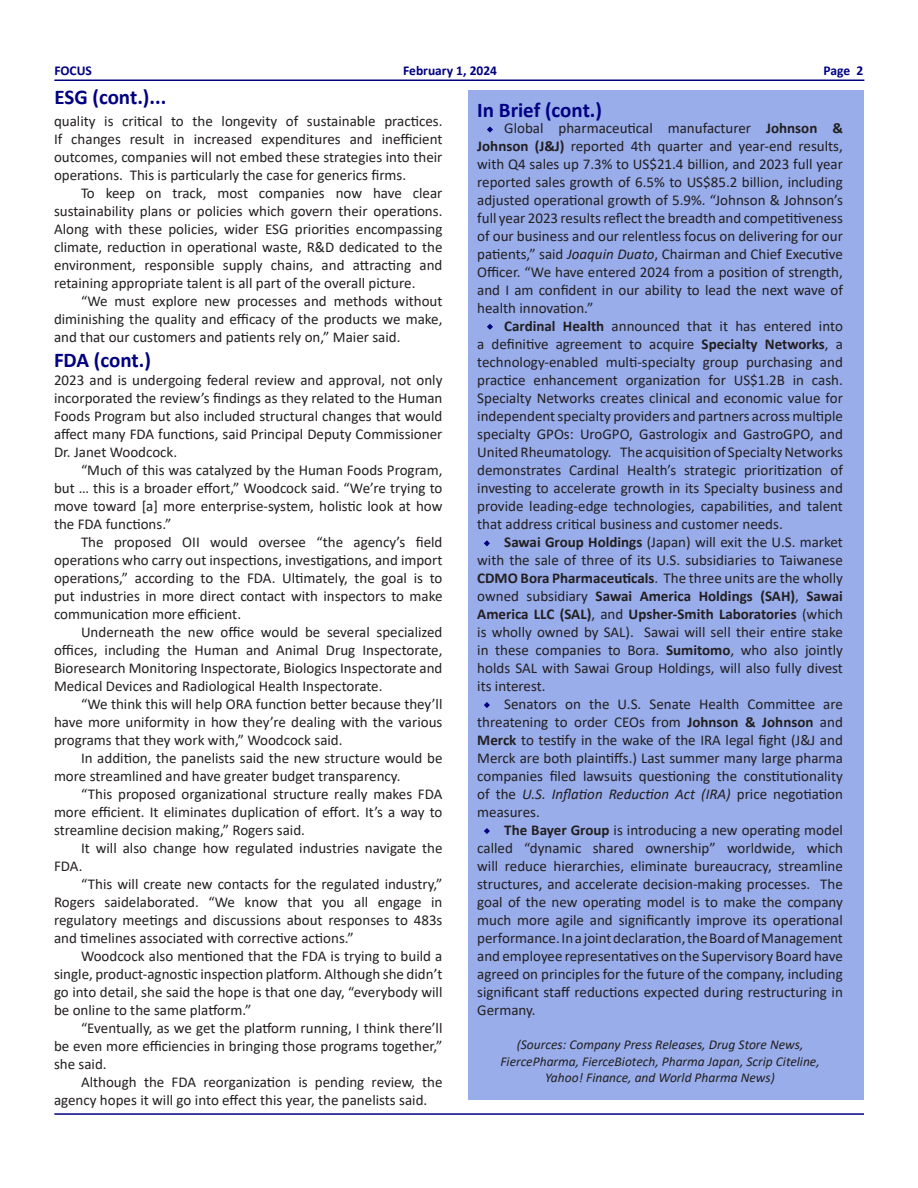
<style>
.page{position:relative;width:918px;height:1188px;background:#fff}
.page>*{position:absolute;margin:0;border:0;box-sizing:border-box;transform-origin:0 0}
.t1{font:700 21px "Calibri";color:#000080}
.t2{font:700 21px "Calibri";letter-spacing:-.005em;color:#000082}
.t3{font:15px/18px "Calibri";color:#231f20;text-align:justify}
.t4{font:italic 13.5px/16.2px "Calibri";color:#231f20;text-align:center}
.t5{font:700 13.5px "Calibri";color:#000082}
.s1{font-weight:700}
.s2{font-style:italic}
.s3{color:#000082}
</style>
<div class="page">
<div style="left:468px;top:91px;width:396px;height:1009px;background:#99adeb"></div>
<svg style="left:484px;top:702px;width:6px;height:6px"></svg>
<svg style="left:484px;top:828px;width:6px;height:6px"></svg>
<hr style="left:54px;top:80px;width:810px;height:1px;background:#000080">
<hr style="left:54px;top:1113px;width:810px;height:2px;background:#000080">
<svg style="left:484px;top:540px;width:6px;height:7px"></svg>
<svg style="left:487px;top:126px;width:6px;height:7px"></svg>
<svg style="left:487px;top:324px;width:6px;height:6px"></svg>
<p class="t5" style="left:54px;top:61px;width:39px">FOCUS</p>
<p class="t5" style="left:403px;top:61px;width:95px">February 1, 2024</p>
<p class="t5" style="left:824px;top:61px;width:41px">Page 2</p>
<p class="t2" style="left:54px;top:82px;width:113px">ESG (cont.)...</p>
<p class="t1" style="left:477px;top:95px;width:126px">In Brief (cont.)</p>
<p class="t3" style="left:54px;top:111px;width:390px">quality is critical to the longevity of sustainable practices.<br>If changes result in increased expenditures and inefficient outcomes, companies will not embed these strategies into their operations. This is particularly the case for generics firms.</p>
<p class="t3" style="left:54px;top:183px;width:390px;text-indent:27px">To keep on track, most companies now have clear sustainability plans or policies which govern their operations.<br>Along with these policies, wider ESG priorities encompassing climate, reduction in operational waste, R&amp;D dedicated to the environment, responsible supply chains, and attracting and retaining appropriate talent is all part of the overall picture.</p>
<p class="t3" style="left:54px;top:291px;width:390px;text-indent:27px">“We must explore new processes and methods without diminishing the quality and efficacy of the products we make, and that our customers and patients rely on,” Maier said.</p>
<p class="t3" style="left:477px;top:119px;width:367px;text-indent:27px">Global pharmaceutical manufacturer <span class="s1">Johnson &amp; Johnson (J&amp;J)</span> reported 4th quarter and year-end results, with Q4 sales up 7.3% to US$21.4 billion, and 2023 full year reported sales growth of 6.5% to US$85.2 billion, including adjusted operational growth of 5.9%. “Johnson &amp; Johnson’s full year 2023 results reflect the breadth and competitiveness of our business and our relentless focus on delivering for our patients,” said <span class="s2">Joaquin Duato</span>, Chairman and Chief Executive Officer. “We have entered 2024 from a position of strength, and I am confident in our ability to lead the next wave of health innovation.”</p>
<p class="t3" style="left:477px;top:317px;width:367px;text-indent:27px"><span class="s1">Cardinal Health</span> announced that it has entered into a definitive agreement to acquire <span class="s1">Specialty Networks</span>, a technology-enabled multi-specialty group purchasing and practice enhancement organization for US$1.2B in cash.<br>Specialty Networks creates clinical and economic value for independent specialty providers and partners across multiple specialty GPOs: UroGPO, Gastrologix and GastroGPO, and United Rheumatology. The acquisition of Specialty Networks demonstrates Cardinal Health’s strategic prioritization of investing to accelerate growth in its Specialty business and provide leading-edge technologies, capabilities, and talent that address critical business and customer needs.</p>
<p class="t3" style="left:477px;top:533px;width:367px;text-indent:27px"><span class="s1">Sawai Group Holdings</span> (Japan) will exit the U.S. market with the sale of three of its U.S. subsidiaries to Taiwanese <span class="s1">CDMO Bora Pharmaceuticals</span>. The three units are the wholly owned subsidiary <span class="s1">Sawai America Holdings (SAH)</span>, <span class="s1">Sawai America LLC (SAL)</span>, and <span class="s1">Upsher-Smith Laboratories</span> (which is wholly owned by SAL). Sawai will sell their entire stake in these companies to Bora. <span class="s1">Sumitomo</span>, who also jointly holds SAL with Sawai Group Holdings, will also fully divest its interest.</p>
<p class="t3" style="left:477px;top:695px;width:367px;text-indent:27px">Senators on the U.S. Senate Health Committee are threatening to order CEOs from <span class="s1">Johnson &amp; Johnson</span> and <span class="s1">Merck</span> to testify in the wake of the IRA legal fight (J&amp;J and Merck are both plaintiffs.) Last summer many large pharma companies filed lawsuits questioning the constitutionality of the <span class="s2">U.S. Inflation Reduction Act (IRA)</span> price negotiation measures.</p>
<p class="t3" style="left:477px;top:821px;width:367px;text-indent:27px"><span class="s1">The Bayer Group</span> is introducing a new operating model called “dynamic shared ownership” worldwide, which will reduce hierarchies, eliminate bureaucracy, streamline structures, and accelerate decision-making processes. The goal of the new operating model is to make the company much more agile and significantly improve its operational performance. In a joint declaration, the Board of Management and employee representatives on the Supervisory Board have agreed on principles for the future of the company, including significant staff reductions expected during restructuring in Germany.</p>
<p class="t4" style="left:500px;top:1036px;width:321px">(Sources: Company Press Releases, Drug Store News,<br>FiercePharma, FierceBiotech, Pharma Japan, Scrip Citeline,</p>
<p class="t4" style="left:545px;top:1069px;width:231px">Yahoo! Finance, and World Pharma News)</p>
<p class="t1" style="left:54px;top:345px;width:98px"><span class="s3">FDA</span> (cont.)</p>
<p class="t3" style="left:54px;top:371px;width:390px">2023 and is undergoing federal review and approval, not only incorporated the review’s findings as they related to the Human Foods Program but also included structural changes that would affect many FDA functions, said Principal Deputy Commissioner Dr. Janet Woodcock.</p>
<p class="t3" style="left:54px;top:461px;width:390px;text-indent:27px">“Much of this was catalyzed by the Human Foods Program, but … this is a broader effort,” Woodcock said. “We’re trying to move toward [a] more enterprise-system, holistic look at how the FDA functions.”</p>
<p class="t3" style="left:54px;top:533px;width:390px;text-indent:27px">The proposed OII would oversee “the agency’s field operations who carry out inspections, investigations, and import operations,” according to the FDA. Ultimately, the goal is to put industries in more direct contact with inspectors to make communication more efficient.</p>
<p class="t3" style="left:54px;top:623px;width:390px;text-indent:27px">Underneath the new office would be several specialized offices, including the Human and Animal Drug Inspectorate, Bioresearch Monitoring Inspectorate, Biologics Inspectorate and Medical Devices and Radiological Health Inspectorate.</p>
<p class="t3" style="left:54px;top:695px;width:390px;text-indent:27px">“We think this will help ORA function better because they’ll have more uniformity in how they’re dealing with the various programs that they work with,” Woodcock said.</p>
<p class="t3" style="left:54px;top:749px;width:390px;text-indent:27px">In addition, the panelists said the new structure would be more streamlined and have greater budget transparency.</p>
<p class="t3" style="left:54px;top:785px;width:390px;text-indent:27px">“This proposed organizational structure really makes FDA more efficient. It eliminates duplication of effort. It’s a way to streamline decision making,” Rogers said.</p>
<p class="t3" style="left:54px;top:839px;width:390px;text-indent:27px">It will also change how regulated industries navigate the<br>FDA.</p>
<p class="t3" style="left:54px;top:875px;width:390px;text-indent:27px">“This will create new contacts for the regulated industry,” Rogers saidelaborated. “We know that you all engage in regulatory meetings and discussions about responses to 483s and timelines associated with corrective actions.”</p>
<p class="t3" style="left:54px;top:947px;width:390px;text-indent:27px">Woodcock also mentioned that the FDA is trying to build a single, product-agnostic inspection platform. Although she didn’t go into detail, she said the hope is that one day, “everybody will be online to the same platform.”</p>
<p class="t3" style="left:54px;top:1019px;width:390px;text-indent:27px">“Eventually, as we get the platform running, I think there’ll be even more efficiencies in bringing those programs together,” she said.</p>
<p class="t3" style="left:54px;top:1073px;width:390px;text-indent:27px">Although the FDA reorganization is pending review, the agency hopes it will go into effect this year, the panelists said.</p>
</div>
